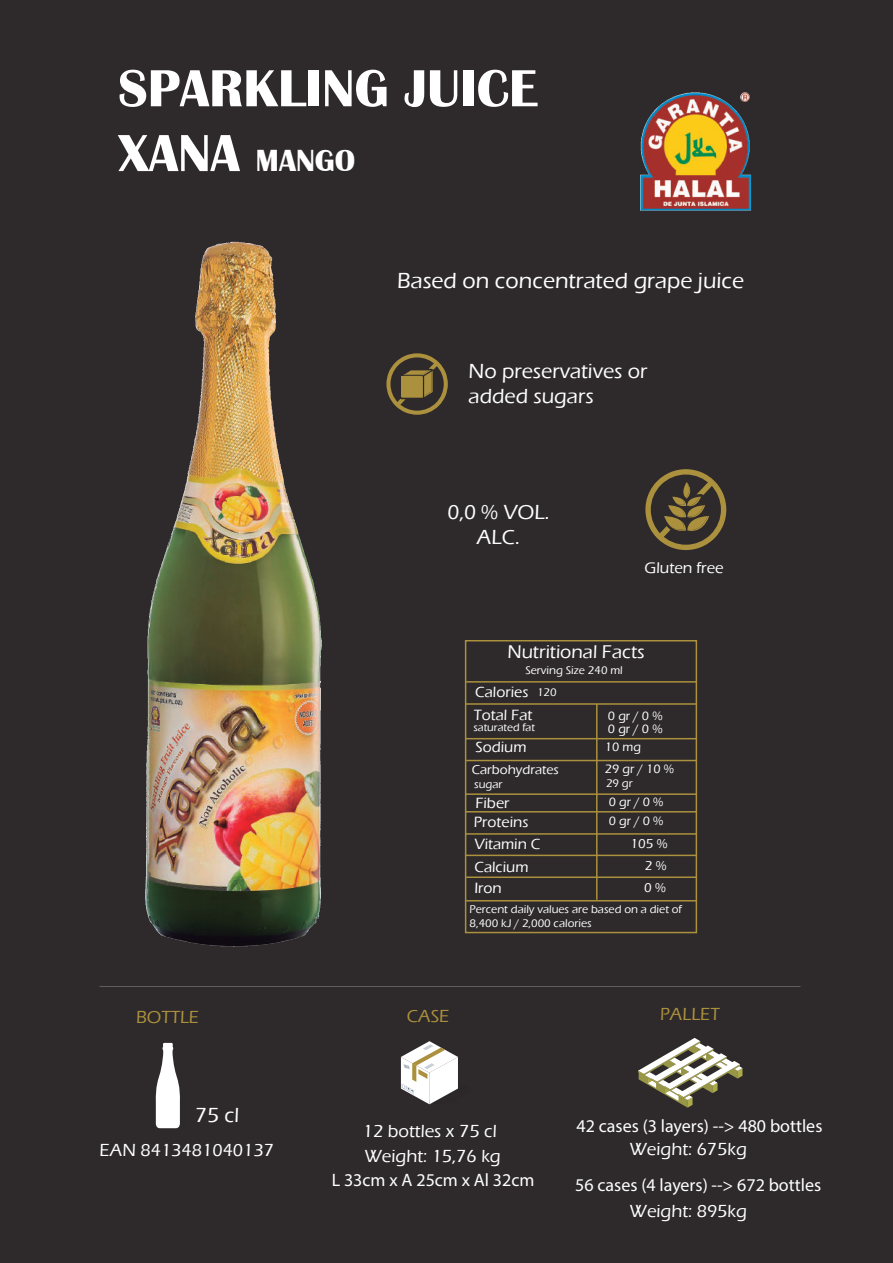
<style>
.page{position:relative;width:893px;height:1263px;background:#2e2a2b}
.page>*{position:absolute;margin:0;border:0;box-sizing:border-box;transform-origin:0 0}
.t1{font:700 54px "Britannic";color:#fff}
.t2{font:700 31.5px "Britannic";color:#fff}
.t3{font:500 22.5px "Eras ITC";color:#fff}
.t4{font:500 21px/25.2px "Eras ITC";color:#fff;text-align:center}
.t5{font:500 18.9px "Eras ITC";color:#fff}
.t6{font:18px "Myriad Pro";color:#fff}
.t7{font:500 18px "Eras ITC";color:#fff}
.t8{font:500 18px "Eras ITC";color:#ab903d}
.t9{font:500 15.9px "Eras ITC";color:#fff}
.t10{font:500 15.3px "Eras ITC";color:#fff}
.t11{font:500 13.35px "Eras ITC";color:#fff}
.t12{font:500 12.6px "Eras ITC";color:#fff}
.t13{font:500 11.4px/13.8px "Eras ITC";color:#fff}
.t14{font:500 11.1px "Eras ITC";color:#fff}
.s1{font-size:54px}
.s2{font-size:11.4px}
</style>
<div class="page">
<svg style="left:156px;top:1043px;width:24px;height:85px"></svg>
<img style="left:640px;top:92px;width:110px;height:118px">
<svg style="left:386px;top:353px;width:62px;height:62px"></svg>
<svg style="left:401px;top:1041px;width:57px;height:63px"></svg>
<img style="left:145px;top:241px;width:177px;height:706px">
<div style="left:465px;top:640px;width:232px;height:293px;border:2px solid #ab903d"></div>
<hr style="left:466px;top:738px;width:230px;height:1px;background:#ab903d">
<hr style="left:466px;top:703px;width:230px;height:2px;background:#ab903d">
<hr style="left:466px;top:681px;width:231px;height:2px;background:#ab903d">
<hr style="left:596px;top:704px;width:2px;height:196px;background:#ab903d">
<hr style="left:466px;top:793px;width:230px;height:2px;background:#ab903d">
<hr style="left:466px;top:811px;width:230px;height:1px;background:#ab903d">
<hr style="left:466px;top:833px;width:230px;height:2px;background:#ab903d">
<hr style="left:466px;top:855px;width:230px;height:1px;background:#ab903d">
<hr style="left:466px;top:900px;width:231px;height:1px;background:#ab903d">
<hr style="left:466px;top:760px;width:231px;height:1px;background:#ab903d">
<hr style="left:466px;top:876px;width:231px;height:2px;background:#ab903d">
<svg style="left:638px;top:1038px;width:105px;height:70px"></svg>
<svg style="left:645px;top:469px;width:81px;height:81px"></svg>
<h1 class="t1" style="left:118px;top:58px;width:421px">SPARKLING JUICE</h1>
<h2 class="t2" style="left:118px;top:143px;width:239px"><span class="s1">XANA</span> MANGO</h2>
<h3 class="t3" style="left:397px;top:268px;width:348px">Based on concentrated grape juice</h3>
<h3 class="t4" style="left:469px;top:359px;width:180px;text-align:left">No preservatives or added sugars</h3>
<h3 class="t4" style="left:447px;top:500px;width:104px">0,0 % VOL.<br>ALC.</h3>
<h3 class="t9" style="left:645px;top:559px;width:80px">Gluten free</h3>
<h3 class="t5" style="left:507px;top:641px;width:139px">Nutritional Facts</h3>
<p class="t13" style="left:525px;top:663px;width:99px">Serving Size 240 ml</p>
<h3 class="t10" style="left:475px;top:683px;width:83px">Calories <span class="s2">120</span></h3>
<h3 class="t10" style="left:474px;top:706px;width:60px">Total Fat</h3>
<p class="t12" style="left:608px;top:708px;width:56px">0 gr / 0 %</p>
<p class="t14" style="left:473px;top:721px;width:63px">saturated fat</p>
<p class="t12" style="left:608px;top:721px;width:56px">0 gr / 0 %</p>
<h3 class="t10" style="left:475px;top:739px;width:53px">Sodium</h3>
<p class="t12" style="left:605px;top:740px;width:38px">10 mg</p>
<p class="t12" style="left:605px;top:762px;width:70px">29 gr / 10 %</p>
<p class="t11" style="left:472px;top:762px;width:89px">Carbohydrates</p>
<h3 class="t10" style="left:474px;top:813px;width:56px">Proteins</h3>
<p class="t13" style="left:474px;top:777px;width:30px">sugar</p>
<p class="t13" style="left:606px;top:777px;width:28px">29 gr</p>
<p class="t12" style="left:609px;top:795px;width:56px">0 gr / 0 %</p>
<h3 class="t10" style="left:475px;top:794px;width:36px">Fiber</h3>
<p class="t12" style="left:609px;top:814px;width:56px">0 gr / 0 %</p>
<h3 class="t10" style="left:474px;top:836px;width:67px">Vitamin C</h3>
<p class="t11" style="left:631px;top:836px;width:38px">105 %</p>
<h3 class="t10" style="left:474px;top:858px;width:56px">Calcium</h3>
<p class="t11" style="left:645px;top:858px;width:23px">2 %</p>
<h3 class="t10" style="left:474px;top:879px;width:29px">Iron</h3>
<p class="t11" style="left:644px;top:880px;width:23px">0 %</p>
<p class="t13" style="left:470px;top:902px;width:214px">Percent daily values are based on a diet of<br>8,400 kJ / 2,000 calories</p>
<h3 class="t8" style="left:136px;top:1007px;width:65px">BOTTLE</h3>
<h3 class="t8" style="left:407px;top:1006px;width:44px">CASE</h3>
<h3 class="t8" style="left:660px;top:1003px;width:61px">PALLET</h3>
<h3 class="t4" style="left:195px;top:1103px;width:45px">75 cl</h3>
<h3 class="t7" style="left:100px;top:1140px;width:176px">EAN 8413481040137</h3>
<h3 class="t7" style="left:363px;top:1120px;width:135px">12 bottles x 75 cl</h3>
<h3 class="t7" style="left:364px;top:1145px;width:138px">Weight: 15,76 kg</h3>
<h3 class="t6" style="left:332px;top:1169px;width:204px">L 33cm x A 25cm x Al 32cm</h3>
<h3 class="t6" style="left:577px;top:1115px;width:247px">42 cases (3 layers) --&gt; 480 bottles</h3>
<h3 class="t7" style="left:629px;top:1139px;width:119px">Weight: 675kg</h3>
<h3 class="t6" style="left:575px;top:1173px;width:247px">56 cases (4 layers) --&gt; 672 bottles</h3>
<h3 class="t7" style="left:630px;top:1200px;width:119px">Weight: 895kg</h3>
</div>
